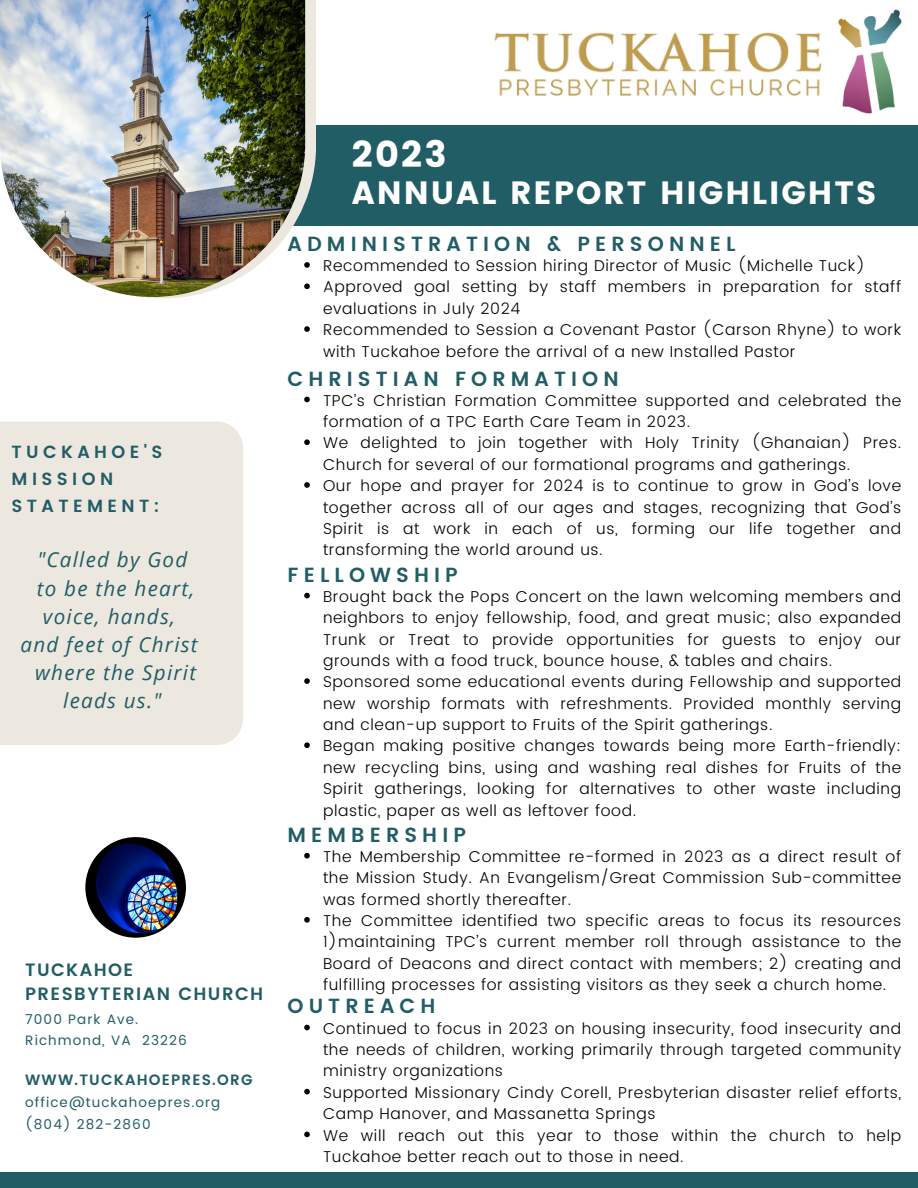
<style>
.page{position:relative;width:918px;height:1188px;background:#fff}
.page>*{position:absolute;margin:0;border:0;box-sizing:border-box;transform-origin:0 0}
.t1{font:36.75px "Poppins";color:#fff}
.t2{font:32.25px "Poppins";letter-spacing:.06em;color:#fff}
.t3{font:italic 20.7px "Open Sans";letter-spacing:.06em;color:#215d65}
.t4{font:600 20.4px "Poppins";letter-spacing:.25em;color:#215d65}
.t5{font:600 17.85px/24.8px "Poppins";letter-spacing:.08em;color:#215d65}
.t6{font:600 17.55px/27.3px "Poppins";letter-spacing:.25em;color:#215d65}
.t7{font:300 15.75px/21.3px "Poppins";letter-spacing:.04em;color:#000;text-align:justify}
.t8{font:600 15px "Poppins";letter-spacing:.08em;color:#215d65}
.t9{font:13.65px "Poppins";letter-spacing:.08em;color:#215d65}
</style>
<div class="page">
<div style="left:192px;top:125px;width:726px;height:100px;background:#215d65"></div>
<svg style="left:143px;top:0;width:173px;height:299px;fill:#ede8df"></svg>
<img style="left:0;top:0;width:305px;height:297px">
<div style="left:0;top:422px;width:243px;height:323px;background:#ede8df"></div>
<div style="left:0;top:1172px;width:918px;height:16px;background:#215d65"></div>
<img style="left:85px;top:837px;width:101px;height:101px;border-radius:50%">
<img style="left:494px;top:32px;width:328px;height:64px">
<img style="left:838px;top:9px;width:64px;height:105px">
<svg style="left:304px;top:397px;width:6px;height:5px"></svg>
<svg style="left:304px;top:439px;width:6px;height:6px"></svg>
<svg style="left:304px;top:482px;width:6px;height:6px"></svg>
<svg style="left:304px;top:262px;width:6px;height:6px"></svg>
<svg style="left:304px;top:283px;width:6px;height:6px"></svg>
<svg style="left:304px;top:326px;width:6px;height:6px"></svg>
<svg style="left:304px;top:593px;width:6px;height:5px"></svg>
<svg style="left:304px;top:678px;width:6px;height:6px"></svg>
<svg style="left:304px;top:742px;width:6px;height:6px"></svg>
<svg style="left:304px;top:1025px;width:6px;height:5px"></svg>
<svg style="left:304px;top:1089px;width:6px;height:5px"></svg>
<svg style="left:304px;top:1132px;width:6px;height:5px"></svg>
<svg style="left:304px;top:853px;width:6px;height:6px"></svg>
<svg style="left:304px;top:917px;width:6px;height:6px"></svg>
<p class="t6" style="left:12px;top:438px;width:152px">TUCKAHOE'S<br>MISSION<br>STATEMENT:</p>
<h2 class="t3" style="left:37px;top:545px;width:152px">"Called by God</h2>
<h2 class="t3" style="left:37px;top:573px;width:159px">to be the heart,</h2>
<h2 class="t3" style="left:43px;top:601px;width:134px">voice, hands,</h2>
<h2 class="t3" style="left:20px;top:630px;width:179px">and feet of Christ</h2>
<h2 class="t3" style="left:35px;top:658px;width:162px">where the Spirit</h2>
<h2 class="t3" style="left:63px;top:686px;width:100px">leads us."</h2>
<p class="t5" style="left:25px;top:957px;width:240px">TUCKAHOE<br>PRESBYTERIAN CHURCH</p>
<h2 class="t9" style="left:25px;top:1011px;width:115px">7000 Park Ave.</h2>
<p class="t9" style="left:25px;top:1032px;width:163px">Richmond, VA 23226</p>
<p class="t8" style="left:25px;top:1071px;width:229px">WWW.TUCKAHOEPRES.ORG</p>
<p class="t9" style="left:25px;top:1095px;width:197px">office@tuckahoepres.org</p>
<h2 class="t9" style="left:25px;top:1116px;width:127px">(804) 282-2860</h2>
<p class="t1" style="left:352px;top:133px;width:96px">2023</p>
<p class="t2" style="left:352px;top:174px;width:526px">ANNUAL REPORT HIGHLIGHTS</p>
<p class="t4" style="left:288px;top:233px;width:450px">ADMINISTRATION &amp; PERSONNEL</p>
<p class="t7" style="left:323px;top:255px;width:544px">Recommended to Session hiring Director of Music (Michelle Tuck)</p>
<p class="t7" style="left:323px;top:276px;width:580px">Approved goal setting by staff members in preparation for staff evaluations in July 2024</p>
<h2 class="t7" style="left:323px;top:319px;width:580px">Recommended to Session a Covenant Pastor (Carson Rhyne) to work with Tuckahoe before the arrival of a new Installed Pastor</h2>
<p class="t4" style="left:288px;top:367px;width:333px">CHRISTIAN FORMATION</p>
<h4 class="t7" style="left:323px;top:390px;width:580px">TPC’s Christian Formation Committee supported and celebrated the formation of a TPC Earth Care Team in 2023.</h4>
<h3 class="t7" style="left:323px;top:432px;width:580px">We delighted to join together with Holy Trinity (Ghanaian) Pres.<br>Church for several of our formational programs and gatherings.</h3>
<h2 class="t7" style="left:323px;top:475px;width:580px">Our hope and prayer for 2024 is to continue to grow in God’s love together across all of our ages and stages, recognizing that God’s Spirit is at work in each of us, forming our life together and transforming the world around us.</h2>
<p class="t4" style="left:288px;top:563px;width:172px">FELLOWSHIP</p>
<p class="t7" style="left:323px;top:586px;width:580px">Brought back the Pops Concert on the lawn welcoming members and neighbors to enjoy fellowship, food, and great music; also expanded Trunk or Treat to provide opportunities for guests to enjoy our grounds with a food truck, bounce house, &amp; tables and chairs.</p>
<h4 class="t7" style="left:323px;top:671px;width:580px">Sponsored some educational events during Fellowship and supported new worship formats with refreshments. Provided monthly serving and clean-up support to Fruits of the Spirit gatherings.</h4>
<p class="t7" style="left:323px;top:735px;width:580px">Began making positive changes towards being more Earth-friendly: new recycling bins, using and washing real dishes for Fruits of the Spirit gatherings, looking for alternatives to other waste including plastic, paper as well as leftover food.</p>
<p class="t4" style="left:288px;top:823px;width:180px">MEMBERSHIP</p>
<p class="t7" style="left:323px;top:846px;width:580px">The Membership Committee re-formed in 2023 as a direct result of the Mission Study. An Evangelism/Great Commission Sub-committee was formed shortly thereafter.</p>
<p class="t7" style="left:323px;top:910px;width:580px">The Committee identified two specific areas to focus its resources 1)maintaining TPC’s current member roll through assistance to the Board of Deacons and direct contact with members; 2) creating and fulfilling processes for assisting visitors as they seek a church home.</p>
<p class="t4" style="left:288px;top:994px;width:149px">OUTREACH</p>
<h4 class="t7" style="left:323px;top:1018px;width:580px">Continued to focus in 2023 on housing insecurity, food insecurity and the needs of children, working primarily through targeted community ministry organizations</h4>
<p class="t7" style="left:323px;top:1082px;width:580px">Supported Missionary Cindy Corell, Presbyterian disaster relief efforts,<br>Camp Hanover, and Massanetta Springs</p>
<p class="t7" style="left:323px;top:1125px;width:580px">We will reach out this year to those within the church to help<br>Tuckahoe better reach out to those in need.</p>
</div>
